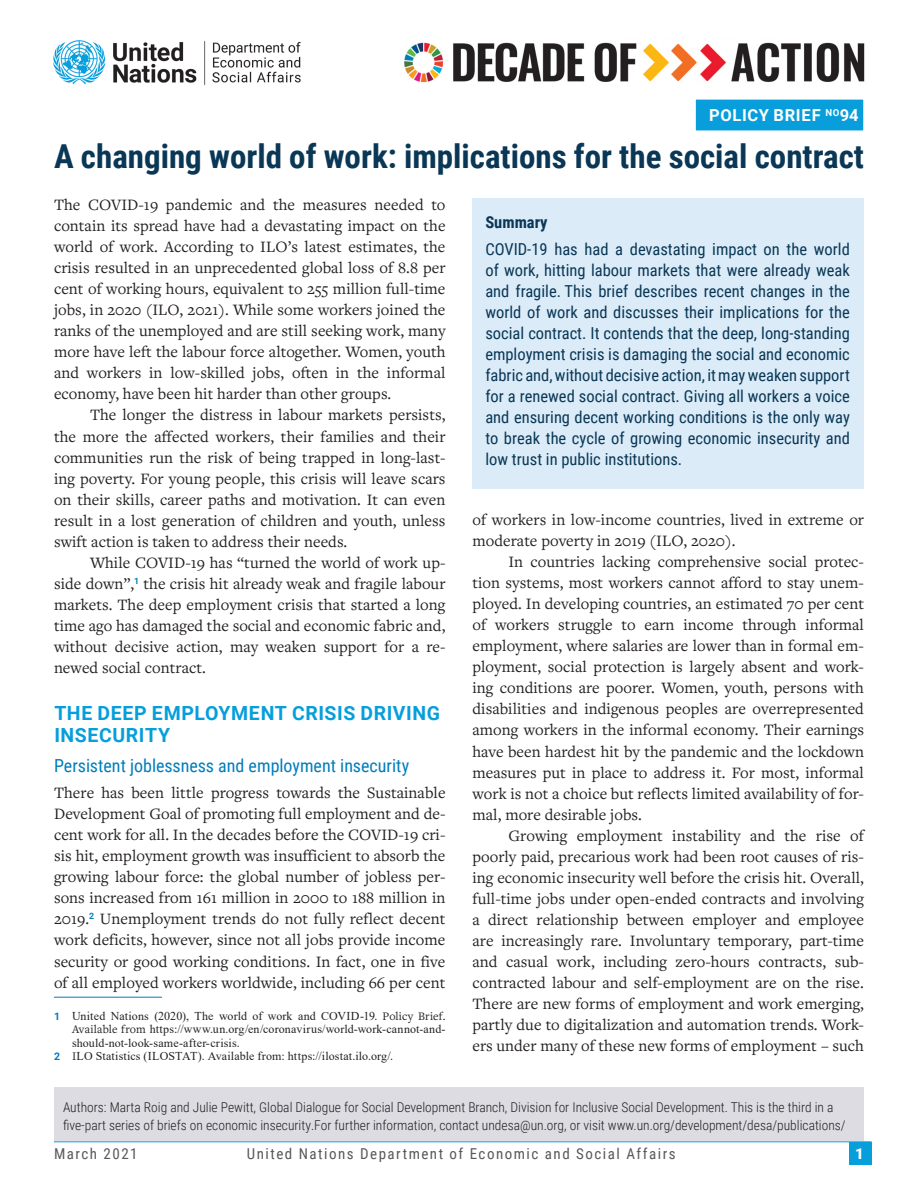
<style>
.page{position:relative;width:918px;height:1188px;background:#fff}
.page>*{position:absolute;margin:0;border:0;box-sizing:border-box;transform-origin:0 0}
.t1{font:700 33px "Roboto Condensed";color:#093755}
.HL1{font:700 19.5px/22.5px "Roboto";letter-spacing:.03em;color:#069edb}
.HL2{font:18px "Roboto Condensed";color:#007dbb}
.Body_Text{font:16.5px/21px "Freight Text Pro";letter-spacing:.005em;color:#231f20;text-align:justify}
.Firstpara{font:16.5px/21px "Freight Text Pro";letter-spacing:.005em;color:#231f20;text-align:justify}
.Summary_box{font:16.5px/21px "Roboto Condensed";color:#093755;text-align:justify}
.PolicyBriefHead{font:700 16.5px "Roboto";letter-spacing:.04em;color:#fff}
.Summary_box-2{font:700 16.5px "Roboto Condensed";color:#093755}
.t2{font:15px "Roboto Condensed";letter-spacing:.1em;color:#57585a}
.t3{font:900 15px "Roboto";color:#fff}
.Figure_head_1{font:300 13.5px/18px "Roboto Condensed";color:#231f20}
.Footnote{font:12px/13.5px "Times New Roman";letter-spacing:.01em;color:#231f20;text-align:justify}
.s1{font-family:"Roboto";font-weight:700;font-size:10.5px;color:#007dbb}
.s2{font-family:"Freight Text Pro"}
</style>
<div class="page">
<div style="left:849px;top:1142px;width:22px;height:23px;background:#069edb"></div>
<hr style="left:54px;top:1141px;width:818px;height:1px;background:#069edb">
<hr style="left:54px;top:997px;width:108px;height:1px;background:#007dbb">
<div style="left:695px;top:98px;width:169px;height:34px;background:#079edb"></div>
<div style="left:694px;top:97px;width:172px;height:36px;border:2px solid #fff"></div>
<img style="left:53px;top:40px;width:248px;height:46px">
<div style="left:54px;top:1087px;width:810px;height:54px;background:#dcdce2"></div>
<div style="left:472px;top:198px;width:391px;height:290px;background:#dbebf8"></div>
<img style="left:404px;top:42px;width:461px;height:41px">
<p class="PolicyBriefHead" style="left:709px;top:104px;width:151px">POLICY BRIEF <sup>NO</sup>94</p>
<p class="t1" style="left:54px;top:133px;width:812px">A changing world of work: implications for the social contract</p>
<p class="Firstpara" style="left:54px;top:193px;width:393px">The COVID-19 pandemic and the measures needed to contain its spread have had a devastating impact on the world of work. According to ILO’s latest estimates, the crisis resulted in an unprecedented global loss of 8.8 per cent of working hours, equivalent to 255 million full-time jobs, in 2020 (ILO, 2021). While some workers joined the ranks of the unemployed and are still seeking work, many more have left the labour force altogether. Women, youth and workers in low-skilled jobs, often in the informal economy, have been hit harder than other groups.</p>
<p class="Body_Text" style="left:54px;top:404px;width:393px;text-indent:36px">The longer the distress in labour markets persists, the more the affected workers, their families and their communities run the risk of being trapped in long-last&shy;ing poverty. For young people, this crisis will leave scars on their skills, career paths and motivation. It can even result in a lost generation of children and youth, unless swift action is taken to address their needs.</p>
<p class="Body_Text" style="left:54px;top:552px;width:393px;text-indent:36px">While COVID-19 has “turned the world of work up&shy;side down”,<sup>1</sup> the crisis hit already weak and fragile labour markets. The deep employment crisis that started a long time ago has damaged the social and economic fabric and, without decisive action, may weaken support for a re&shy;newed social contract.</p>
<p class="HL1" style="left:54px;top:701px;width:387px">THE DEEP EMPLOYMENT CRISIS DRIVING<br>INSECURITY</p>
<p class="HL2" style="left:54px;top:753px;width:357px">Persistent joblessness and employment insecurity</p>
<p class="Firstpara" style="left:54px;top:782px;width:393px">There has been little progress towards the Sustainable Development Goal of promoting full employment and de&shy;cent work for all. In the decades before the COVID-19 cri&shy;sis hit, employment growth was insufficient to absorb the growing labour force: the global number of jobless per&shy;sons increased from 161 million in 2000 to 188 million in 2019.<sup>2</sup> Unemployment trends do not fully reflect decent work deficits, however, since not all jobs provide income security or good working conditions. In fact, one in five of all employed workers worldwide, including 66 per cent</p>
<p class="Footnote" style="left:72px;top:1009px;width:375px;text-indent:-18px"><span class="s1">1</span> United Nations (2020), The world of work and COVID-19. <span class="s2">Policy Brief.<br>Available from</span> https://www.un.org/en/coronavirus/world-work-cannot-and&shy;should-not-look-same-after-crisis.</p>
<p class="Footnote" style="left:54px;top:1049px;width:341px"><span class="s1">2</span> <span class="s2">I</span>LO Statistics (ILOSTAT). Available from: https://ilostat.ilo.org/.</p>
<p class="Summary_box-2" style="left:485px;top:211px;width:64px">Summary</p>
<p class="Summary_box" style="left:485px;top:239px;width:366px">COVID-19 has had a devastating impact on the world of work, hitting labour markets that were already weak and fragile. This brief describes recent changes in the world of work and discusses their implications for the social contract. It contends that the deep, long-standing employment crisis is damaging the social and economic fabric and, without decisive action, it may weaken support for a renewed social contract. Giving all workers a voice and ensuring decent working conditions is the only way to break the cycle of growing economic insecurity and low trust in public institutions.</p>
<p class="Firstpara" style="left:472px;top:508px;width:393px">of workers in low-income countries, lived in extreme or moderate poverty in 2019 (ILO, 2020).</p>
<p class="Body_Text" style="left:472px;top:551px;width:393px;text-indent:36px">In countries lacking comprehensive social protec&shy;tion systems, most workers cannot afford to stay unem&shy;ployed. In developing countries, an estimated 70 per cent of workers struggle to earn income through informal employment, where salaries are lower than in formal em&shy;ployment, social protection is largely absent and work&shy;ing conditions are poorer. Women, youth, persons with disabilities and indigenous peoples are overrepresented among workers in the informal economy. Their earnings have been hardest hit by the pandemic and the lockdown measures put in place to address it. For most, informal work is not a choice but reflects limited availability of for&shy;mal, more desirable jobs.</p>
<p class="Body_Text" style="left:472px;top:824px;width:393px;text-indent:36px">Growing employment instability and the rise of poorly paid, precarious work had been root causes of ris&shy;ing economic insecurity well before the crisis hit. Overall, full-time jobs under open-ended contracts and involving a direct relationship between employer and employee are increasingly rare. Involuntary temporary, part-time and casual work, including zero-hours contracts, sub&shy;contracted labour and self-employment are on the rise.<br>There are new forms of employment and work emerging, partly due to digitalization and automation trends. Work&shy;ers under many of these new forms of employment – such</p>
<p class="Figure_head_1" style="left:63px;top:1098px;width:784px">Authors: Marta Roig and Julie Pewitt, Global Dialogue for Social Development Branch, Division for Inclusive Social Development. This is the third in a five-part series of briefs on economic insecurity.For further information, contact undesa@un.org, or visit www.un.org/development/desa/publications/</p>
<p class="t2" style="left:54px;top:1143px;width:85px">March 2021</p>
<p class="t2" style="left:247px;top:1143px;width:430px">United Nations Department of Economic and Social Affairs</p>
<p class="t3" style="left:855px;top:1143px;width:10px">1</p>
</div>
